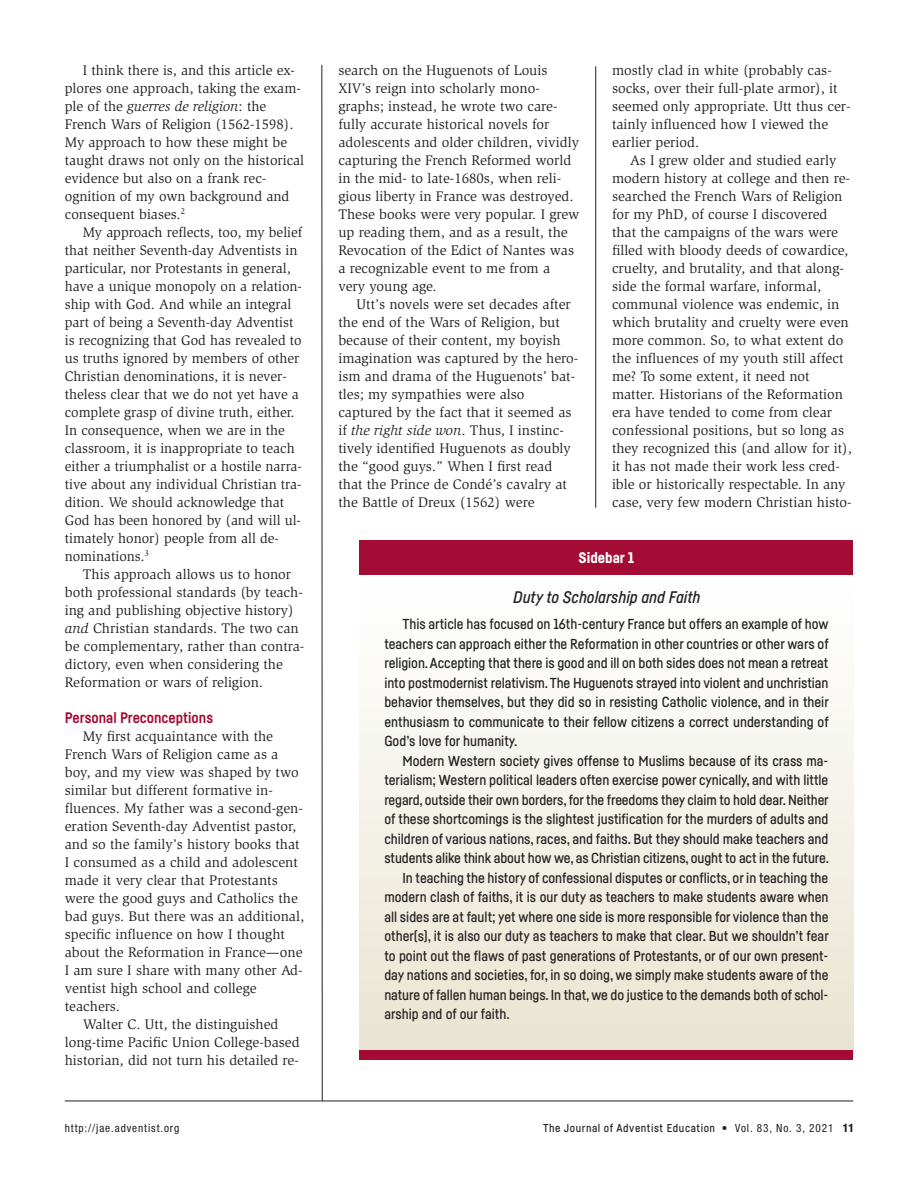
<style>
.page{position:relative;width:918px;height:1188px;background:#fff}
.page>*{position:absolute;margin:0;border:0;box-sizing:border-box;transform-origin:0 0}
.t1{font:italic 500 16.5px "Fabrikat";color:#231f20}
.t2{font:700 15px "Fabrikat";color:#a30a34}
.t3{font:900 15px "Fabrikat";color:#fff}
.t4{font:14.25px/18px "Slimbach Std";color:#231f20}
.t5{font:500 14.25px/19.5px "Fabrikat";letter-spacing:-.005em;color:#231f20;text-align:justify}
.t6{font:500 11.25px "Fabrikat";letter-spacing:.05em;color:#231f20}
.t7{font:condensed 11.25px "Helvetica Neue";letter-spacing:.08em;color:#231f20}
.t8{font:900 condensed 11.25px "Helvetica";color:#231f20}
.s1{font-style:italic}
.s2{font-family:"Helvetica Neue";font-weight:400;font-stretch:condensed}
</style>
<div class="page">
<hr style="left:322px;top:65px;width:1px;height:1036px;background:#231f20">
<hr style="left:595px;top:66px;width:1px;height:442px;background:#231f20">
<hr style="left:65px;top:1101px;width:788px;height:1px;background:#231f20">
<div style="left:360px;top:580px;width:493px;height:478px;background:linear-gradient(to bottom,#fff,#e8e0ce)"></div>
<div style="left:360px;top:540px;width:493px;height:35px;background:#a30a34"></div>
<div style="left:360px;top:1051px;width:493px;height:9px;background:#a30a34"></div>
<p class="t4" style="left:65px;top:63px;width:241px;text-indent:18px">I think there is, and this article ex&shy;plores one approach, taking the exam&shy;ple of the <span class="s1">guerres de religion</span>: the French Wars of Religion (1562-1598).<br>My approach to how these might be taught draws not only on the historical evidence but also on a frank rec&shy;ognition of my own background and consequent biases.<sup>2</sup></p>
<p class="t4" style="left:65px;top:225px;width:239px;text-indent:18px">My approach reflects, too, my belief that neither Seventh-day Adventists in particular, nor Protestants in general, have a unique monopoly on a relation&shy;ship with God. And while an integral part of being a Seventh-day Adventist is recognizing that God has revealed to us truths ignored by members of other Christian denominations, it is never&shy;theless clear that we do not yet have a complete grasp of divine truth, either.<br>In consequence, when we are in the classroom, it is inappropriate to teach either a triumphalist or a hostile narra&shy;tive about any individual Christian tra&shy;dition. We should acknowledge that God has been honored by (and will ul&shy;timately honor) people from all de&shy;nominations.<sup>3</sup></p>
<p class="t4" style="left:65px;top:567px;width:241px;text-indent:18px">This approach allows us to honor both professional standards (by teach&shy;ing and publishing objective history) <span class="s1">and</span> Christian standards. The two can be complementary, rather than contra&shy;dictory, even when considering the Reformation or wars of religion.</p>
<p class="t2" style="left:65px;top:712px;width:150px">Personal Preconceptions</p>
<p class="t4" style="left:65px;top:729px;width:241px;text-indent:18px">My first acquaintance with the French Wars of Religion came as a boy, and my view was shaped by two similar but different formative in&shy;fluences. My father was a second-gen&shy;eration Seventh-day Adventist pastor, and so the family’s history books that I consumed as a child and adolescent made it very clear that Protestants were the good guys and Catholics the bad guys. But there was an additional, specific influence on how I thought about the Reformation in France—one I am sure I share with many other Ad&shy;ventist high school and college teachers.</p>
<p class="t4" style="left:65px;top:1017px;width:236px;text-align:center">Walter C. Utt, the distinguished long-time Pacific Union College-based historian, did not turn his detailed re-</p>
<p class="t4" style="left:338px;top:63px;width:243px">search on the Huguenots of Louis XIV’s reign into scholarly mono&shy;graphs; instead, he wrote two care&shy;fully accurate historical novels for adolescents and older children, vividly capturing the French Reformed world in the mid- to late-1680s, when reli&shy;gious liberty in France was destroyed.<br>These books were very popular. I grew up reading them, and as a result, the Revocation of the Edict of Nantes was a recognizable event to me from a very young age.</p>
<p class="t4" style="left:338px;top:297px;width:241px;text-indent:18px">Utt’s novels were set decades after the end of the Wars of Religion, but because of their content, my boyish imagination was captured by the hero&shy;ism and drama of the Huguenots’ bat&shy;tles; my sympathies were also captured by the fact that it seemed as if <span class="s1">the right side won</span>. Thus, I instinc&shy;tively identified Huguenots as doubly the “good guys.” When I first read that the Prince de Condé’s cavalry at the Battle of Dreux (1562) were</p>
<p class="t4" style="left:612px;top:63px;width:240px">mostly clad in white (probably cas&shy;socks, over their full-plate armor), it seemed only appropriate. Utt thus cer&shy;tainly influenced how I viewed the earlier period.</p>
<p class="t4" style="left:612px;top:153px;width:241px;text-indent:18px">As I grew older and studied early modern history at college and then re&shy;searched the French Wars of Religion for my PhD, of course I discovered that the campaigns of the wars were filled with bloody deeds of cowardice, cruelty, and brutality, and that along&shy;side the formal warfare, informal, communal violence was endemic, in which brutality and cruelty were even more common. So, to what extent do the influences of my youth still affect me? To some extent, it need not matter. Historians of the Reformation era have tended to come from clear confessional positions, but so long as they recognized this (and allow for it), it has not made their work less cred&shy;ible or historically respectable. In any case, very few modern Christian histo-</p>
<p class="t3" style="left:579px;top:552px;width:57px">Sidebar 1</p>
<p class="t1" style="left:513px;top:591px;width:189px">Duty to Scholarship and Faith</p>
<p class="t5" style="left:384px;top:616px;width:446px;text-indent:18px">This article has focused on 16th-century France but offers an example of how teachers can approach either the Reformation in other countries or other wars of religion. Accepting that there is good and ill on both sides does not mean a retreat into postmodernist relativism. The Huguenots strayed into violent and unchristian behavior themselves, but they did so in resisting Catholic violence, and in their enthusiasm to communicate to their fellow citizens a correct understanding of God’s love for humanity.</p>
<p class="t5" style="left:384px;top:752px;width:446px;text-indent:18px">Modern Western society gives offense to Muslims because of its crass ma&shy;terialism; Western political leaders often exercise power cynically, and with little regard, outside their own borders, for the freedoms they claim to hold dear. Neither of these shortcomings is the slightest justification for the murders of adults and children of various nations, races, and faiths. But they should make teachers and students alike think about how we, as Christian citizens, ought to act in the future.</p>
<p class="t5" style="left:384px;top:869px;width:446px;text-indent:18px">In teaching the history of confessional disputes or conflicts, or in teaching the modern clash of faiths, it is our duty as teachers to make students aware when all sides are at fault; yet where one side is more responsible for violence than the other(s), it is also our duty as teachers to make that clear. But we shouldn’t fear to point out the flaws of past generations of Protestants, or of our own present&shy;day nations and societies, for, in so doing, we simply make students aware of the nature of fallen human beings. In that, we do justice to the demands both of schol&shy;arship and of our faith.</p>
<p class="t7" style="left:65px;top:1124px;width:116px">http://jae.adventist.org</p>
<p class="t6" style="left:543px;top:1124px;width:292px">The Journal of Adventist Education <span class="s2">• Vol. 83, No. 3, 2021</span></p>
<p class="t8" style="left:843px;top:1123px;width:13px">11</p>
</div>
